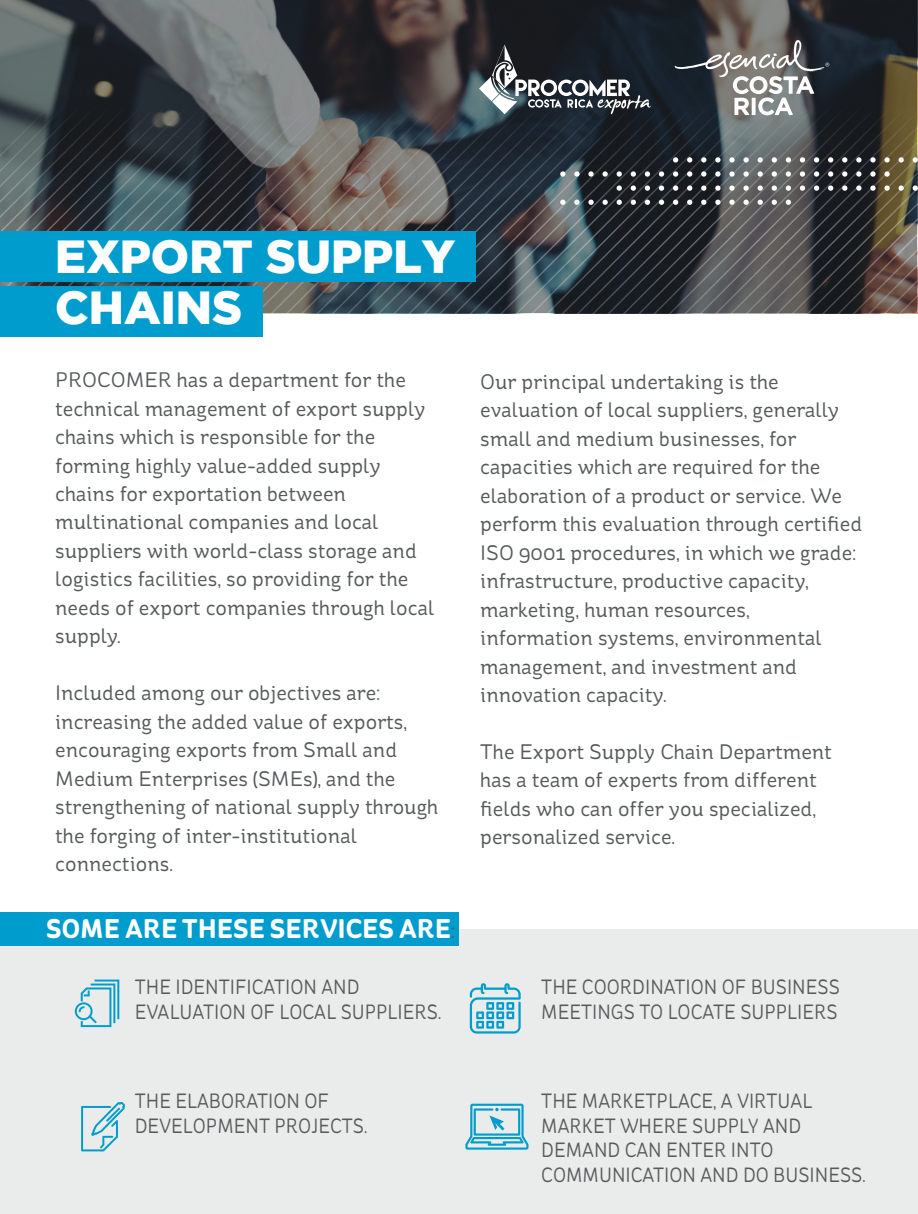
<style>
.page{position:relative;width:918px;height:1214px;background:#fff}
.page>*{position:absolute;margin:0;border:0;box-sizing:border-box;transform-origin:0 0}
.t1{font:900 46.2px/51px "Gotham";color:#fff}
.t2{font:700 27px "St Ryde";color:#fff}
.t3{font:21px/28.5px "St Ryde";color:#575a5b}
.t4{font:20.7px/24.9px "St Ryde";color:#575a5b;scale:.89 1}
.s1{font-weight:400;font-size:21px;color:#575a5b}
</style>
<div class="page">
<div style="left:0;top:929px;width:917px;height:284px;background:#e9ecea"></div>
<div style="left:0;top:912px;width:459px;height:33px;background:#009ccd"></div>
<svg style="left:0;top:0;width:917px;height:105px;background:#424447"></svg>
<svg style="left:9px;top:105px;width:16px;height:181px;background:#5f6d6d"></svg>
<svg style="left:25px;top:105px;width:15px;height:181px;background:#556263"></svg>
<svg style="left:40px;top:105px;width:15px;height:181px;background:#333b40"></svg>
<svg style="left:55px;top:105px;width:16px;height:181px;background:#212428"></svg>
<svg style="left:71px;top:105px;width:15px;height:181px;background:#1f2328"></svg>
<svg style="left:86px;top:105px;width:15px;height:181px;background:#1e252a"></svg>
<svg style="left:101px;top:105px;width:16px;height:181px;background:#253137"></svg>
<svg style="left:117px;top:105px;width:15px;height:181px;background:#384b51"></svg>
<svg style="left:132px;top:105px;width:15px;height:181px;background:#3c4f55"></svg>
<svg style="left:147px;top:105px;width:16px;height:181px;background:#3b4d53"></svg>
<svg style="left:163px;top:105px;width:15px;height:181px;background:#3d4e54"></svg>
<svg style="left:178px;top:105px;width:15px;height:181px;background:#2d3b43"></svg>
<svg style="left:193px;top:105px;width:16px;height:181px;background:#232930"></svg>
<svg style="left:209px;top:105px;width:15px;height:181px;background:#2a2e33"></svg>
<svg style="left:224px;top:105px;width:15px;height:181px;background:#363a3e"></svg>
<svg style="left:239px;top:105px;width:16px;height:181px;background:#44494d"></svg>
<svg style="left:255px;top:105px;width:15px;height:208px;background:#5e5d5e"></svg>
<svg style="left:270px;top:105px;width:15px;height:208px;background:#6a6462"></svg>
<svg style="left:285px;top:105px;width:16px;height:208px;background:#79726d"></svg>
<svg style="left:301px;top:105px;width:15px;height:208px;background:#7a736d"></svg>
<svg style="left:316px;top:105px;width:15px;height:208px;background:#73726d"></svg>
<svg style="left:331px;top:105px;width:16px;height:208px;background:#6b6965"></svg>
<svg style="left:347px;top:105px;width:15px;height:208px;background:#615f5f"></svg>
<svg style="left:362px;top:105px;width:15px;height:208px;background:#5d5f60"></svg>
<svg style="left:377px;top:105px;width:16px;height:208px;background:#646564"></svg>
<svg style="left:393px;top:105px;width:15px;height:208px;background:#5e6465"></svg>
<svg style="left:408px;top:105px;width:15px;height:208px;background:#595f61"></svg>
<svg style="left:423px;top:105px;width:16px;height:208px;background:#585b5e"></svg>
<svg style="left:439px;top:105px;width:15px;height:208px;background:#3a3e45"></svg>
<svg style="left:454px;top:105px;width:15px;height:208px;background:#283642"></svg>
<svg style="left:469px;top:105px;width:16px;height:208px;background:#293742"></svg>
<svg style="left:485px;top:114px;width:15px;height:199px;background:#26323c"></svg>
<svg style="left:500px;top:114px;width:15px;height:199px;background:#282e37"></svg>
<svg style="left:515px;top:114px;width:16px;height:199px;background:#42484f"></svg>
<svg style="left:531px;top:114px;width:15px;height:199px;background:#40474f"></svg>
<svg style="left:546px;top:114px;width:15px;height:199px;background:#414f56"></svg>
<svg style="left:561px;top:114px;width:16px;height:199px;background:#4d5d64"></svg>
<svg style="left:577px;top:114px;width:15px;height:199px;background:#34424a"></svg>
<svg style="left:592px;top:114px;width:15px;height:199px;background:#21272c"></svg>
<svg style="left:607px;top:114px;width:16px;height:199px;background:#22262a"></svg>
<svg style="left:623px;top:114px;width:15px;height:199px;background:#22262b"></svg>
<svg style="left:638px;top:105px;width:15px;height:208px;background:#22262b"></svg>
<svg style="left:653px;top:105px;width:16px;height:208px;background:#21262c"></svg>
<div style="left:0;top:231px;width:476px;height:50px;background:#009ccd"></div>
<div style="left:0;top:286px;width:263px;height:51px;background:#009ccd"></div>
<svg style="left:470px;top:983px;width:51px;height:50px"></svg>
<svg style="left:465px;top:1103px;width:64px;height:46px"></svg>
<svg style="left:81px;top:1102px;width:44px;height:49px"></svg>
<svg style="left:75px;top:979px;width:44px;height:47px"></svg>
<svg style="left:673px;top:40px;width:245px;height:273px;background:#4f4f4e"></svg>
<svg style="left:479px;top:45px;width:173px;height:69px;background:#484e54"></svg>
<h1 class="t1" style="left:55px;top:230px;width:402px">EXPORT SUPPLY<br>CHAINS</h1>
<p class="t3" style="left:55px;top:366px;width:381px">PROCOMER has a department for the technical management of export supply chains which is responsible for the forming highly value-added supply chains for exportation between multinational companies and local suppliers with world-class storage and logistics facilities, so providing for the needs of export companies through local supply.</p>
<p class="t3" style="left:55px;top:679px;width:385px">Included among our objectives are: increasing the added value of exports, encouraging exports from Small and Medium Enterprises (SMEs), and the strengthening of national supply through the forging of inter-institutional connections.</p>
<p class="t2" style="left:46px;top:911px;width:410px">SOME ARE THESE SERVICES ARE<span class="s1">:</span></p>
<p class="t3" style="left:480px;top:367px;width:383px">Our principal undertaking is the evaluation of local suppliers, generally small and medium businesses, for capacities which are required for the elaboration of a product or service. We perform this evaluation through certified ISO 9001 procedures, in which we grade: infrastructure, productive capacity, marketing, human resources, information systems, environmental management, and investment and innovation capacity.</p>
<p class="t3" style="left:480px;top:737px;width:353px">The Export Supply Chain Department has a team of experts from different fields who can offer you specialized, personalized service.</p>
<p class="t4" style="left:135px;top:974px;width:346px">THE IDENTIFICATION AND<br>EVALUATION OF LOCAL SUPPLIERS.</p>
<p class="t4" style="left:541px;top:974px;width:337px">THE COORDINATION OF BUSINESS<br>MEETINGS TO LOCATE SUPPLIERS</p>
<p class="t4" style="left:135px;top:1088px;width:263px">THE ELABORATION OF<br>DEVELOPMENT PROJECTS.</p>
<p class="t4" style="left:541px;top:1087px;width:366px">THE MARKETPLACE, A VIRTUAL<br>MARKET WHERE SUPPLY AND<br>DEMAND CAN ENTER INTO<br>COMMUNICATION AND DO BUSINESS.</p>
</div>
